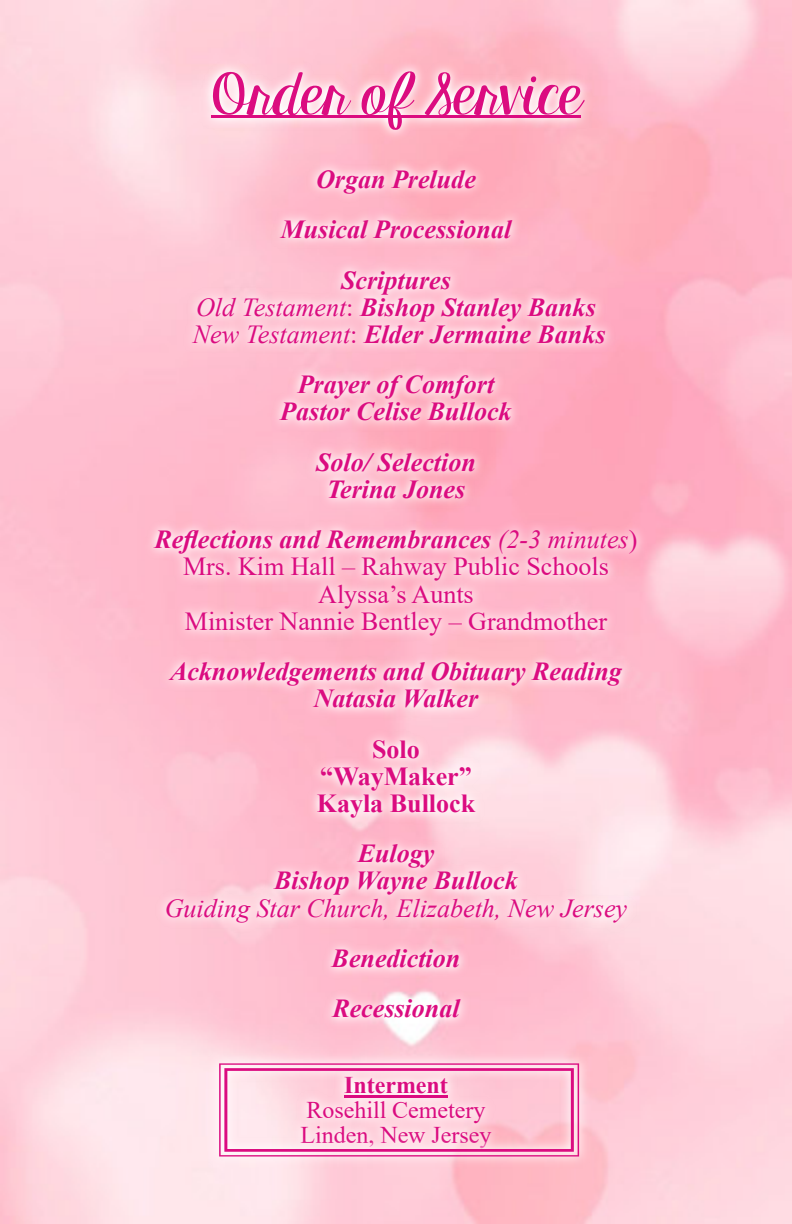
<style>
.page{position:relative;width:792px;height:1224px;background:#fff}
.page>*{position:absolute;margin:0;border:0;box-sizing:border-box;transform-origin:0 0}
.t1{font:56px "KG Manhattan Script";color:#db0c80}
.t2{font:italic 700 26px/27.2px "Times New Roman";color:#db0c80;text-align:center}
.t3{font:26px/27.2px "Times New Roman";color:#db0c80;text-align:center}
.t4{font:italic 26px "Times New Roman";color:#db0c80}
.t5{font:700 26px/27.2px "Times New Roman";color:#db0c80;text-align:center}
.t6{font:24px/25px "Times New Roman";color:#db0c80}
.t7{font:700 24px "Times New Roman";color:#db0c80}
.s1{font-weight:400}
.s2{font-weight:400;font-style:normal}
.s3{font-weight:700;font-style:italic}
.s4{font-style:italic}
</style>
<div class="page">
<hr style="left:211px;top:115px;width:370px;height:3px;background:#db0c80">
<img style="left:209px;top:1053px;width:381px;height:114px">
<svg style="left:219px;top:1063px;width:360px;height:94px;background:#f9bdd5"></svg>
<h1 class="t1" style="left:211px;top:56px;width:371px">Order of Service</h1>
<p class="t2" style="left:281px;top:157px;width:232px;line-height:50.4px">Organ Prelude<br>Musical Processional<br>Scriptures</p>
<p class="t2" style="left:193px;top:296px;width:414px;text-align:left"><span class="s1">Old Testament</span><span class="s2">:</span> Bishop Stanley Banks<br><span class="s1">New Testament</span><span class="s2">:</span> Elder Jermaine Banks</p>
<p class="t2" style="left:280px;top:374px;width:233px">Prayer of Comfort<br>Pastor Celise Bullock</p>
<p class="t2" style="left:316px;top:451px;width:161px">Solo/ Selection<br>Terina Jones</p>
<p class="t3" style="left:155px;top:529px;width:484px"><span class="s3">Reflections and Remembrances</span> <span class="s4">(2-3 minutes</span>)<br>Mrs. Kim Hall – Rahway Public Schools Alyssa’s Aunts<br>Minister Nannie Bentley – Grandmother</p>
<p class="t2" style="left:170px;top:661px;width:453px">Acknowledgements and Obituary Reading<br>Natasia Walker</p>
<p class="t5" style="left:317px;top:738px;width:160px">Solo “WayMaker”<br>Kayla Bullock</p>
<p class="t2" style="left:274px;top:843px;width:245px">Eulogy<br>Bishop Wayne Bullock</p>
<p class="t4" style="left:165px;top:899px;width:464px">Guiding Star Church, Elizabeth, New Jersey</p>
<p class="t2" style="left:332px;top:936px;width:130px;line-height:50.4px;text-align:left">Benediction<br>Recessional</p>
<p class="t7" style="left:344px;top:1077px;width:105px">Interment</p>
<p class="t6" style="left:301px;top:1100px;width:192px">Rosehill Cemetery<br>Linden, New Jersey</p>
</div>
